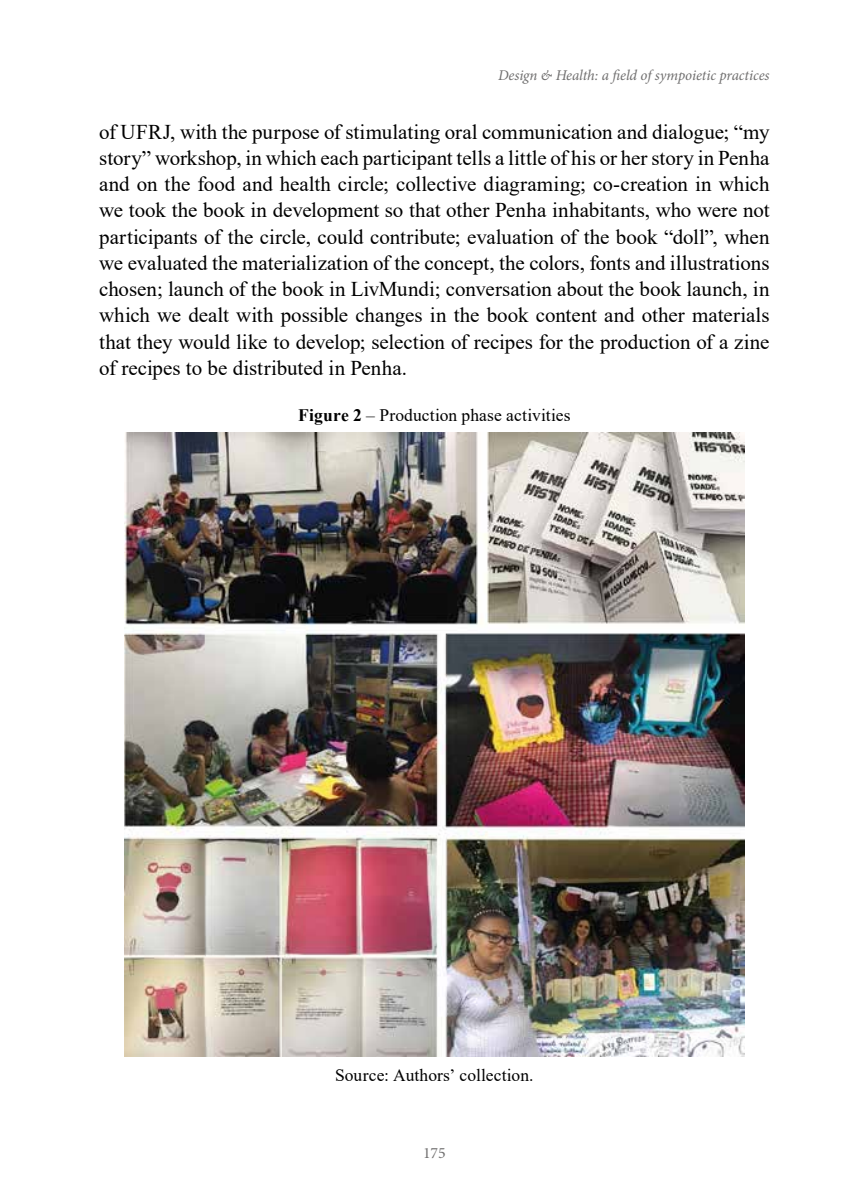
<style>
.page{position:relative;width:844px;height:1191px;background:#fff}
.page>*{position:absolute;margin:0;border:0;box-sizing:border-box;transform-origin:0 0}
.t1{font:21px/26.2px "Times New Roman";color:#000;text-align:justify}
.t2{font:17.5px "Times New Roman";letter-spacing:.005em;color:#000}
.t3{font:15.75px "Minion Pro";color:#706f6f}
.t4{font:italic 14.88px "Minion Pro";letter-spacing:-.01em;color:#706f6f}
.s1{font-weight:700}
</style>
<div class="page">
<img style="left:124px;top:432px;width:620px;height:624px">
<p class="t4" style="left:498px;top:65px;width:273px">Design &amp; Health: a field of sympoietic practices</p>
<p class="t1" style="left:99px;top:118px;width:671px">of UFRJ, with the purpose of stimulating oral communication and dialogue; “my story” workshop, in which each participant tells a little of his or her story in Penha and on the food and health circle; collective diagraming; co-creation in which we took the book in development so that other Penha inhabitants, who were not participants of the circle, could contribute; evaluation of the book “doll”, when we evaluated the materialization of the concept, the colors, fonts and illustrations chosen; launch of the book in LivMundi; conversation about the book launch, in which we dealt with possible changes in the book content and other materials that they would like to develop; selection of recipes for the production of a zine of recipes to be distributed in Penha.</p>
<p class="t2" style="left:298px;top:402px;width:274px"><span class="s1">Figure 2</span> – Production phase activities</p>
<p class="t2" style="left:335px;top:1063px;width:200px">Source: Authors’ collection.</p>
<p class="t3" style="left:423px;top:1142px;width:24px">175</p>
</div>
